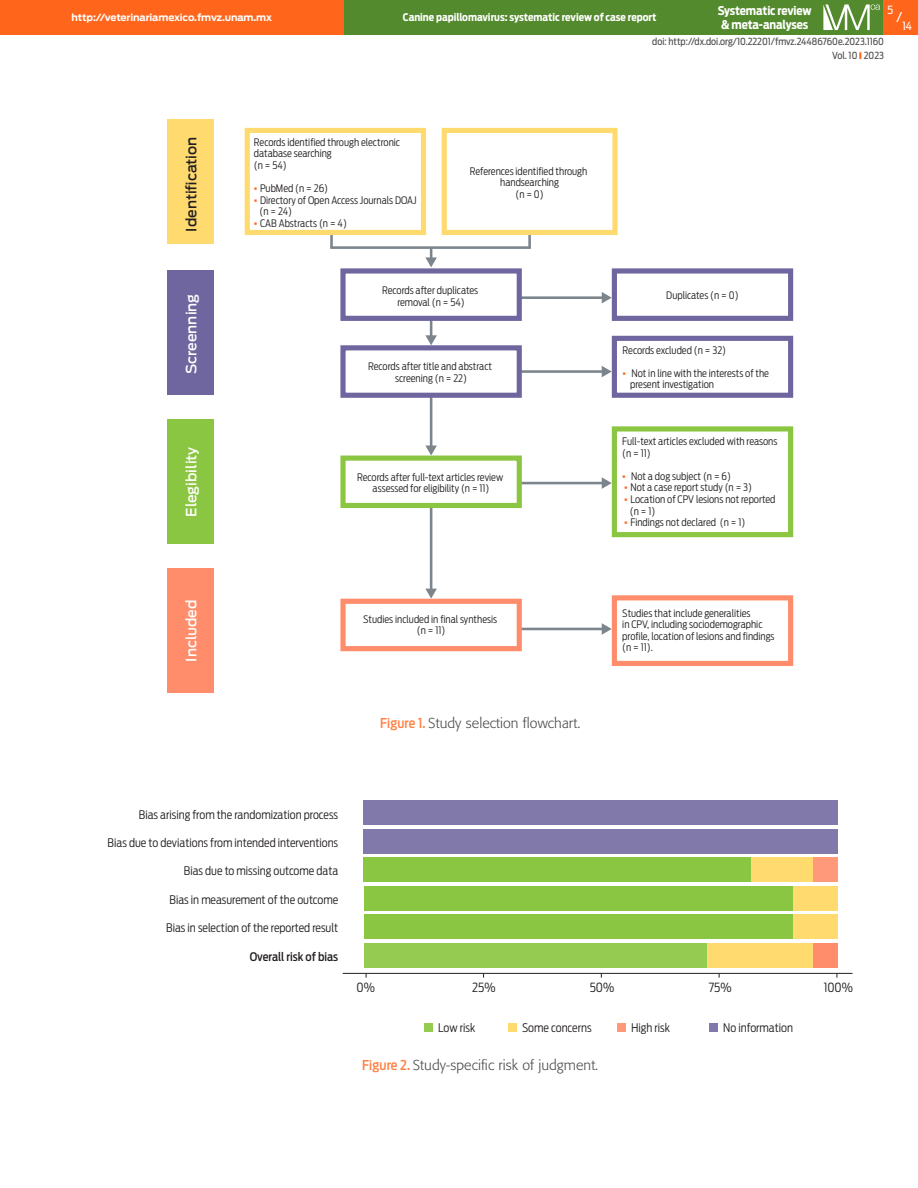
<style>
.page{position:relative;width:918px;height:1188px;background:#fff}
.page>*{position:absolute;margin:0;border:0;box-sizing:border-box;transform-origin:0 0}
._07_figura_pie{font:300 14.25px "Formata";letter-spacing:.005em;color:#4b4c4d}
.t1{font:500 14.1px "Antenna";color:#fff}
.t2{font:500 14.1px "Antenna";color:#231f20}
.t3{font:13.5px "Antenna Cond";color:#fff}
.t4{font:300 12.6px "Antenna Cond";color:#231f20}
.t5{font:700 12px/14.4px "Antenna Cond";letter-spacing:-.01em;color:#fff}
.t6{font:300 11.85px "Antenna Cond";color:#231f20}
.t7{font:500 11.85px "Antenna Cond";color:#231f20}
.t8{font:11.25px "Antenna Cond";color:#fff}
.t9{font:700 10.5px "Antenna Cond";color:#fff}
.t10{font:300 10.35px/11.6px "Antenna Cond";color:#231f20}
.t11{font:9.75px/13.8px "Antenna Cond";color:#4b4c4d;text-align:right}
.t12{font:700 9.75px "Antenna";letter-spacing:-.01em;color:#fff}
.s1{font-family:"Times New Roman";font-weight:400;color:#ff661c}
.s2{font-family:"Antenna Cond";font-weight:500;font-size:13.5px;color:#ff8042}
</style>
<div class="page">
<div style="left:344px;top:0;width:543px;height:34px;background:#548a2e"></div>
<svg style="left:823px;top:4px;width:57px;height:26px"></svg>
<div style="left:884px;top:0;width:34px;height:34px;background:#ff661c"></div>
<div style="left:0;top:0;width:344px;height:34px;background:#ff661c"></div>
<svg style="left:425px;top:249px;width:12px;height:18px"></svg>
<hr style="left:330px;top:246px;width:201px;height:3px;background:#7c858c">
<hr style="left:330px;top:232px;width:3px;height:16px;background:#7c858c">
<hr style="left:528px;top:232px;width:3px;height:16px;background:#7c858c">
<hr style="left:519px;top:296px;width:84px;height:3px;background:#7c858c">
<svg style="left:602px;top:292px;width:10px;height:11px"></svg>
<hr style="left:519px;top:370px;width:84px;height:3px;background:#7c858c">
<svg style="left:602px;top:366px;width:10px;height:11px"></svg>
<hr style="left:519px;top:482px;width:84px;height:2px;background:#7c858c">
<svg style="left:602px;top:477px;width:10px;height:12px"></svg>
<hr style="left:519px;top:628px;width:84px;height:2px;background:#7c858c">
<svg style="left:602px;top:623px;width:10px;height:12px"></svg>
<hr style="left:430px;top:394px;width:2px;height:53px;background:#7c858c">
<svg style="left:425px;top:446px;width:12px;height:10px"></svg>
<svg style="left:425px;top:321px;width:12px;height:24px"></svg>
<hr style="left:430px;top:507px;width:2px;height:83px;background:#7c858c">
<svg style="left:425px;top:589px;width:12px;height:10px"></svg>
<div style="left:340px;top:268px;width:182px;height:53px;border:5px solid #70669f"></div>
<div style="left:340px;top:345px;width:182px;height:53px;border:5px solid #70669f"></div>
<div style="left:612px;top:268px;width:181px;height:53px;border:5px solid #70669f"></div>
<div style="left:612px;top:336px;width:181px;height:62px;border:5px solid #70669f"></div>
<div style="left:340px;top:456px;width:182px;height:52px;border:5px solid #8bc642"></div>
<div style="left:340px;top:599px;width:182px;height:52px;border:5px solid #ff8d6b"></div>
<div style="left:167px;top:119px;width:47px;height:125px;background:#ffda6e"></div>
<div style="left:245px;top:128px;width:181px;height:107px;border:5px solid #ffda6e"></div>
<div style="left:442px;top:128px;width:176px;height:107px;border:5px solid #ffda6e"></div>
<div style="left:167px;top:271px;width:47px;height:124px;background:#70669f"></div>
<div style="left:167px;top:419px;width:47px;height:125px;background:#8bc642"></div>
<div style="left:167px;top:568px;width:47px;height:125px;background:#ff8d6b"></div>
<div style="left:612px;top:426px;width:181px;height:111px;border:5px solid #8bc642"></div>
<div style="left:612px;top:595px;width:181px;height:71px;border:5px solid #ff8d6b"></div>
<hr style="left:343px;top:973px;width:509px;height:1px;background:#231f20">
<div style="left:364px;top:944px;width:344px;height:24px;background:#96cb52"></div>
<div style="left:708px;top:944px;width:106px;height:24px;background:#ffda6e"></div>
<div style="left:814px;top:944px;width:24px;height:24px;background:#ff8d6b"></div>
<div style="left:364px;top:915px;width:429px;height:24px;background:#8bc642"></div>
<div style="left:793px;top:915px;width:45px;height:24px;background:#ffda6e"></div>
<div style="left:364px;top:886px;width:429px;height:24px;background:#8bc642"></div>
<div style="left:793px;top:886px;width:45px;height:24px;background:#ffda6e"></div>
<div style="left:364px;top:858px;width:387px;height:24px;background:#8bc642"></div>
<div style="left:751px;top:858px;width:63px;height:24px;background:#ffda6e"></div>
<div style="left:814px;top:858px;width:24px;height:24px;background:#ff9979"></div>
<div style="left:364px;top:829px;width:474px;height:24px;background:#8179aa"></div>
<div style="left:364px;top:801px;width:474px;height:24px;background:#8179aa"></div>
<div style="left:424px;top:1023px;width:9px;height:9px;background:#96cb52"></div>
<div style="left:508px;top:1023px;width:9px;height:9px;background:#ffda6e"></div>
<div style="left:617px;top:1023px;width:9px;height:9px;background:#ff9979"></div>
<div style="left:709px;top:1023px;width:9px;height:9px;background:#8179aa"></div>
<p class="t12" style="left:72px;top:12px;width:202px">http://veterinariamexico.fmvz.unam.mx</p>
<p class="t9" style="left:403px;top:11px;width:255px">Canine papillomavirus: systematic review of case report</p>
<p class="t5" style="left:718px;top:3px;width:95px">Systematic review &amp; meta-analyses</p>
<p class="t11" style="left:652px;top:35px;width:233px">doi: http://dx.doi.org/10.22201/fmvz.24486760e.2023.1160<br>Vol. 10 2023</p>
<p class="t8" style="left:887px;top:3px;width:7px">5</p>
<h3 class="t3" style="left:897px;top:9px;width:7px">/</h3>
<p class="t8" style="left:902px;top:19px;width:11px">14</p>
<p class="t2" style="left:183px;top:232px;width:97px;rotate:-90deg">Identification</p>
<p class="t1" style="left:183px;top:374px;width:82px;rotate:-90deg">Screenning</p>
<p class="t1" style="left:183px;top:517px;width:71px;rotate:-90deg">Elegibility</p>
<p class="t1" style="left:183px;top:662px;width:63px;rotate:-90deg">Included</p>
<p class="t10" style="left:254px;top:136px;width:148px">Records identified through electronic database searching<br>(n = 54)</p>
<p class="t10" style="left:254px;top:182px;width:76px"><span class="s1">▪</span> PubMed (n = 26)</p>
<p class="t10" style="left:260px;top:194px;width:159px;text-indent:-6px"><span class="s1">▪</span> Directory of Open Access Journals DOAJ (n = 24)</p>
<p class="t10" style="left:254px;top:217px;width:95px"><span class="s1">▪</span> CAB Abstracts (n = 4)</p>
<p class="t10" style="left:470px;top:165px;width:119px;text-align:center">References identified through handsearching<br>(n = 0)</p>
<p class="t10" style="left:382px;top:285px;width:98px;text-align:center">Records after duplicates removal (n = 54)</p>
<p class="t10" style="left:368px;top:361px;width:126px;text-align:center">Records after title and abstract screening (n = 22)</p>
<p class="t10" style="left:357px;top:471px;width:148px;text-align:center">Records after full-text articles review assessed for eligibility (n = 11)</p>
<p class="t10" style="left:363px;top:613px;width:135px;text-align:center">Studies included in final synthesis (n = 11)</p>
<p class="_07_figura_pie" style="left:380px;top:715px;width:202px"><span class="s2">Figure 1.</span> Study selection flowchart.</p>
<p class="t6" style="left:139px;top:807px;width:201px">Bias arising from the randomization process</p>
<p class="t6" style="left:108px;top:836px;width:232px">Bias due to deviations from intended interventions</p>
<p class="t6" style="left:184px;top:864px;width:156px">Bias due to missing outcome data</p>
<p class="t6" style="left:169px;top:892px;width:170px">Bias in measurement of the outcome</p>
<p class="t6" style="left:166px;top:921px;width:174px">Bias in selection of the reported result</p>
<p class="t7" style="left:250px;top:949px;width:90px">Overall risk of bias</p>
<p class="t10" style="left:666px;top:290px;width:74px">Duplicates (n = 0)</p>
<p class="t10" style="left:623px;top:344px;width:105px">Records excluded (n = 32)</p>
<p class="t10" style="left:630px;top:367px;width:140px;text-indent:-8px"><span class="s1">▪</span> Not in line with the interests of the present investigation</p>
<p class="t10" style="left:622px;top:436px;width:157px">Full-text articles excluded with reasons (n = 11)</p>
<p class="t10" style="left:622px;top:470px;width:110px"><span class="s1">▪</span> Not a dog subject (n = 6)</p>
<p class="t10" style="left:624px;top:482px;width:129px"><span class="s1">▪</span> Not a case report study (n = 3)</p>
<p class="t10" style="left:630px;top:493px;width:147px;text-indent:-6px"><span class="s1">▪</span> Location of CPV lesions not reported (n = 1)</p>
<p class="t10" style="left:624px;top:517px;width:123px"><span class="s1">▪</span> Findings not declared (n = 1)</p>
<p class="t10" style="left:622px;top:607px;width:154px">Studies that include generalities<br>in CPV, including sociodemographic profile, location of lesions and findings (n = 11).</p>
<p class="t4" style="left:357px;top:979px;width:20px">0%</p>
<p class="t4" style="left:472px;top:979px;width:25px">25%</p>
<p class="t4" style="left:590px;top:979px;width:26px">50%</p>
<p class="t4" style="left:709px;top:979px;width:24px">75%</p>
<p class="t4" style="left:824px;top:979px;width:31px">100%</p>
<p class="t6" style="left:438px;top:1020px;width:38px">Low risk</p>
<p class="t6" style="left:522px;top:1020px;width:71px">Some concerns</p>
<p class="t6" style="left:631px;top:1020px;width:40px">High risk</p>
<p class="t6" style="left:723px;top:1020px;width:71px">No information</p>
<p class="_07_figura_pie" style="left:362px;top:1056px;width:238px"><span class="s2">Figure 2.</span> Study-specific risk of judgment.</p>
</div>
